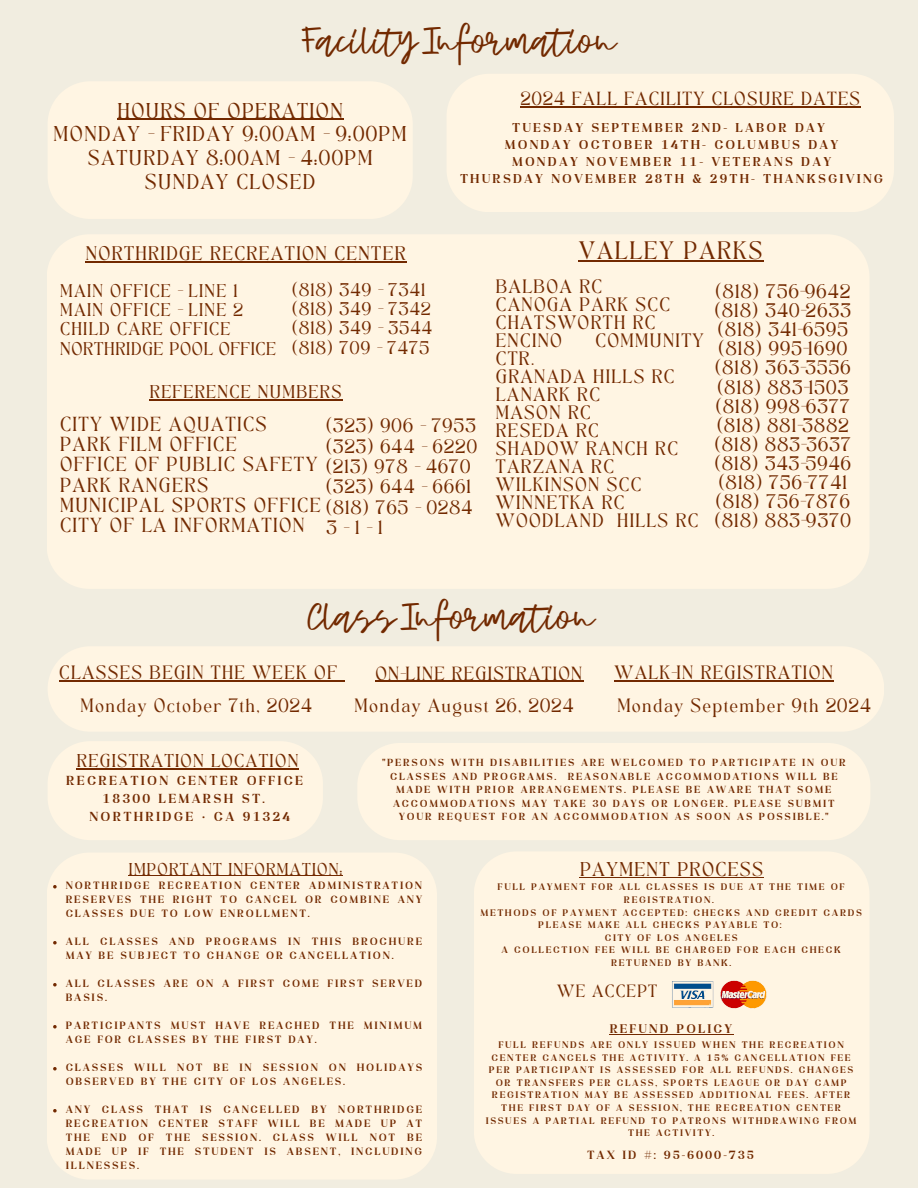
<style>
.page{position:relative;width:918px;height:1188px;background:#f1ede0}
.page>*{position:absolute;margin:0;border:0;box-sizing:border-box;transform-origin:0 0}
.t1{font:39px "Indian";color:#722900}
.t2{font:17.7px "TAN Angleton";letter-spacing:.05em;color:#722900}
.t3{font:15px/23.7px "TAN Angleton";letter-spacing:.05em;color:#722900;text-align:center}
.t4{font:14.25px/20.2px "TAN Angleton";letter-spacing:.05em;color:#722900}
.t5{font:13.95px "TAN Angleton";letter-spacing:.05em;color:#722900}
.t6{font:13.8px "TAN Angleton";letter-spacing:.05em;color:#722900}
.t7{font:13.65px/19.2px "TAN Angleton";letter-spacing:.05em;color:#722900}
.t8{font:13.5px/18px "TAN Angleton";letter-spacing:.05em;color:#722900}
.t9{font:13.35px "TAN Angleton";letter-spacing:.05em;color:#722900}
.t10{font:700 13.05px "Cloud Lucent";letter-spacing:.165em;color:#722900}
.t11{font:13.05px "TAN Angleton";letter-spacing:.05em;color:#722900}
.t12{font:12.9px/19.4px "TAN Angleton";letter-spacing:.05em;color:#722900}
.t13{font:700 12.75px/17px "Cloud Lucent";letter-spacing:.165em;color:#722900;text-align:center}
.t14{font:12.75px/19.2px "TAN Angleton";letter-spacing:.05em;color:#722900}
.t15{font:700 12.45px "Cloud Lucent";letter-spacing:.165em;color:#722900}
.t16{font:12.45px "TAN Angleton";letter-spacing:.05em;color:#722900}
.t17{font:12px "TAN Angleton";letter-spacing:.05em;color:#722900}
.t18{font:700 11.85px "Cloud Lucent";letter-spacing:.165em;color:#722900}
.t19{font:700 10.5px/14px "Cloud Lucent";letter-spacing:.165em;color:#722900}
.t20{font:700 10.2px/13.5px "Cloud Lucent";letter-spacing:.165em;color:#722900;text-align:center}
.t21{font:700 9.45px/12.6px "Cloud Lucent";letter-spacing:.165em;color:#722900;text-align:center}
</style>
<div class="page">
<div style="left:48px;top:82px;width:364px;height:137px;background:#fff5e3"></div>
<div style="left:447px;top:74px;width:447px;height:138px;background:#fff5e3"></div>
<div style="left:48px;top:647px;width:836px;height:84px;background:#fff5e3"></div>
<div style="left:48px;top:741px;width:275px;height:99px;background:#fff5e3"></div>
<div style="left:358px;top:743px;width:512px;height:97px;background:#fff5e3"></div>
<div style="left:47px;top:853px;width:390px;height:326px;background:#fff5e3"></div>
<hr style="left:117px;top:119px;width:227px;height:1px;background:#722900">
<hr style="left:520px;top:106px;width:341px;height:1px;background:#722900">
<div style="left:47px;top:235px;width:822px;height:354px;background:#fff5e3"></div>
<hr style="left:85px;top:262px;width:322px;height:1px;background:#722900">
<hr style="left:149px;top:399px;width:194px;height:2px;background:#722900">
<hr style="left:579px;top:261px;width:185px;height:1px;background:#722900">
<hr style="left:76px;top:768px;width:223px;height:1px;background:#722900">
<hr style="left:614px;top:681px;width:220px;height:1px;background:#722900">
<hr style="left:59px;top:681px;width:279px;height:1px;background:#722900">
<hr style="left:375px;top:681px;width:208px;height:1px;background:#722900">
<hr style="left:129px;top:875px;width:214px;height:1px;background:#722900">
<svg style="left:53px;top:885px;width:4px;height:4px"></svg>
<svg style="left:53px;top:941px;width:4px;height:4px"></svg>
<svg style="left:53px;top:983px;width:4px;height:4px"></svg>
<svg style="left:53px;top:1025px;width:4px;height:4px"></svg>
<svg style="left:53px;top:1067px;width:4px;height:4px"></svg>
<svg style="left:53px;top:1109px;width:4px;height:4px"></svg>
<div style="left:474px;top:852px;width:395px;height:322px;background:#fff5e3"></div>
<hr style="left:580px;top:877px;width:184px;height:1px;background:#722900">
<hr style="left:610px;top:1034px;width:124px;height:1px;background:#722900">
<img style="left:672px;top:980px;width:95px;height:29px">
<h1 class="t1" style="left:302px;top:22px;width:316px">Facility Information</h1>
<h3 class="t3" style="left:53px;top:101px;width:355px">HOURS OF OPERATION<br>MONDAY - FRIDAY 9:00AM - 9:00PM<br>SATURDAY 8:00AM - 4:00PM<br>SUNDAY CLOSED</h3>
<h6 class="t9" style="left:520px;top:91px;width:342px">2024 FALL FACILITY CLOSURE DATES</h6>
<p class="t13" style="left:460px;top:121px;width:425px">TUESDAY SEPTEMBER 2ND- LABOR DAY<br>MONDAY OCTOBER 14TH- COLUMBUS DAY<br>MONDAY NOVEMBER 11- VETERANS DAY<br>THURSDAY NOVEMBER 28TH &amp; 29TH- THANKSGIVING</p>
<h5 class="t6" style="left:85px;top:246px;width:322px">NORTHRIDGE RECREATION CENTER</h5>
<h3 class="t12" style="left:60px;top:283px;width:218px">MAIN OFFICE - LINE 1<br>MAIN OFFICE - LINE 2<br>CHILD CARE OFFICE<br>NORTHRIDGE POOL OFFICE</h3>
<h2 class="t14" style="left:292px;top:282px;width:141px">(818) 349 - 7341 (818) 349 - 7342 (818) 349 - 3544 (818) 709 - 7475</h2>
<h3 class="t12" style="left:149px;top:385px;width:194px">REFERENCE NUMBERS</h3>
<h6 class="t4" style="left:60px;top:416px;width:263px">CITY WIDE AQUATICS<br>PARK FILM OFFICE<br>OFFICE OF PUBLIC SAFETY<br>PARK RANGERS<br>MUNICIPAL SPORTS OFFICE<br>CITY OF LA INFORMATION</h6>
<h6 class="t8" style="left:326px;top:418px;width:153px;line-height:20.4px">(323) 906 - 7953 (323) 644 - 6220 (213) 978 - 4670 (323) 644 - 6661 (818) 765 - 0284<br>3-1-1</h6>
<h6 class="t2" style="left:579px;top:241px;width:186px">VALLEY PARKS</h6>
<h3 class="t8" style="left:495px;top:279px;width:176px">BALBOA RC<br>CANOGA PARK SCC<br>CHATSWORTH RC<br>ENCINO</h3>
<h3 class="t7" style="left:715px;top:284px;width:138px">(818) 756-9642 (818) 340-2633 (818) 341-6595 (818) 995-1690 (818) 363-3556 (818) 883-1503 (818) 998-6377 (818) 881-3882 (818) 883-3637 (818) 343-5946 (818) 756-7741 (818) 756-7876 (818) 883-9370</h3>
<h3 class="t8" style="left:595px;top:333px;width:110px">COMMUNITY</h3>
<h3 class="t8" style="left:495px;top:351px;width:205px">CTR.<br>GRANADA HILLS RC<br>LANARK RC<br>MASON RC<br>RESEDA RC<br>SHADOW RANCH RC<br>TARZANA RC<br>WILKINSON SCC<br>WINNETKA RC<br>WOODLAND HILLS RC</h3>
<h3 class="t1" style="left:307px;top:597px;width:289px">Class Information</h3>
<h6 class="t8" style="left:59px;top:666px;width:280px">CLASSES BEGIN THE WEEK OF</h6>
<h4 class="t9" style="left:375px;top:666px;width:209px">ON-LINE REGISTRATION</h4>
<h4 class="t8" style="left:614px;top:666px;width:221px">WALK-IN REGISTRATION</h4>
<h6 class="t8" style="left:80px;top:699px;width:233px">Monday October 7th, 2024</h6>
<p class="t8" style="left:354px;top:698px;width:221px">Monday August 26, 2024</p>
<p class="t8" style="left:617px;top:698px;width:255px">Monday September 9th 2024</p>
<h1 class="t11" style="left:76px;top:754px;width:224px">REGISTRATION LOCATION</h1>
<h1 class="t10" style="left:66px;top:773px;width:238px">RECREATION CENTER OFFICE</h1>
<h1 class="t10" style="left:103px;top:791px;width:164px">18300 LEMARSH ST.</h1>
<h1 class="t10" style="left:90px;top:809px;width:202px">NORTHRIDGE • CA 91324</h1>
<h3 class="t20" style="left:382px;top:757px;width:465px">"PERSONS WITH DISABILITIES ARE WELCOMED TO PARTICIPATE IN OUR CLASSES AND PROGRAMS. REASONABLE ACCOMMODATIONS WILL BE MADE WITH PRIOR ARRANGEMENTS. PLEASE BE AWARE THAT SOME ACCOMMODATIONS MAY TAKE 30 DAYS OR LONGER. PLEASE SUBMIT YOUR REQUEST FOR AN ACCOMMODATION AS SOON AS POSSIBLE."</h3>
<h3 class="t17" style="left:129px;top:862px;width:216px">IMPORTANT INFORMATION:</h3>
<h4 class="t19" style="left:66px;top:880px;width:358px;text-align:justify">NORTHRIDGE RECREATION CENTER ADMINISTRATION RESERVES THE RIGHT TO CANCEL OR COMBINE ANY CLASSES DUE TO LOW ENROLLMENT.</h4>
<h6 class="t19" style="left:66px;top:936px;width:358px">ALL CLASSES AND PROGRAMS IN THIS BROCHURE<br>MAY BE SUBJECT TO CHANGE OR CANCELLATION.</h6>
<p class="t19" style="left:66px;top:978px;width:358px">ALL CLASSES ARE ON A FIRST COME FIRST SERVED<br>BASIS.</p>
<h6 class="t19" style="left:66px;top:1020px;width:358px">PARTICIPANTS MUST HAVE REACHED THE MINIMUM<br>AGE FOR CLASSES BY THE FIRST DAY.</h6>
<p class="t19" style="left:66px;top:1062px;width:358px">CLASSES WILL NOT BE IN SESSION ON HOLIDAYS<br>OBSERVED BY THE CITY OF LOS ANGELES.</p>
<p class="t19" style="left:66px;top:1104px;width:358px;text-align:justify">ANY CLASS THAT IS CANCELLED BY NORTHRIDGE RECREATION CENTER STAFF WILL BE MADE UP AT THE END OF THE SESSION. CLASS WILL NOT BE MADE UP IF THE STUDENT IS ABSENT, INCLUDING ILLNESSES.</p>
<p class="t5" style="left:580px;top:862px;width:185px">PAYMENT PROCESS</p>
<p class="t21" style="left:498px;top:882px;width:349px">FULL PAYMENT FOR ALL CLASSES IS DUE AT THE TIME OF<br>REGISTRATION.</p>
<p class="t21" style="left:480px;top:907px;width:383px">METHODS OF PAYMENT ACCEPTED: CHECKS AND CREDIT CARDS</p>
<p class="t21" style="left:538px;top:920px;width:245px">PLEASE MAKE ALL CHECKS PAYABLE TO:</p>
<p class="t21" style="left:605px;top:932px;width:134px">CITY OF LOS ANGELES</p>
<p class="t21" style="left:502px;top:945px;width:341px">A COLLECTION FEE WILL BE CHARGED FOR EACH CHECK<br>RETURNED BY BANK.</p>
<p class="t16" style="left:557px;top:985px;width:102px">WE ACCEPT</p>
<p class="t15" style="left:610px;top:1022px;width:124px">REFUND POLICY</p>
<p class="t21" style="left:486px;top:1039px;width:372px">FULL REFUNDS ARE ONLY ISSUED WHEN THE RECREATION CENTER CANCELS THE ACTIVITY. A 15% CANCELLATION FEE PER PARTICIPANT IS ASSESSED FOR ALL REFUNDS. CHANGES OR TRANSFERS PER CLASS, SPORTS LEAGUE OR DAY CAMP REGISTRATION MAY BE ASSESSED ADDITIONAL FEES. AFTER THE FIRST DAY OF A SESSION, THE RECREATION CENTER ISSUES A PARTIAL REFUND TO PATRONS WITHDRAWING FROM THE ACTIVITY.</p>
<p class="t18" style="left:587px;top:1148px;width:168px">TAX ID #: 95-6000-735</p>
</div>
